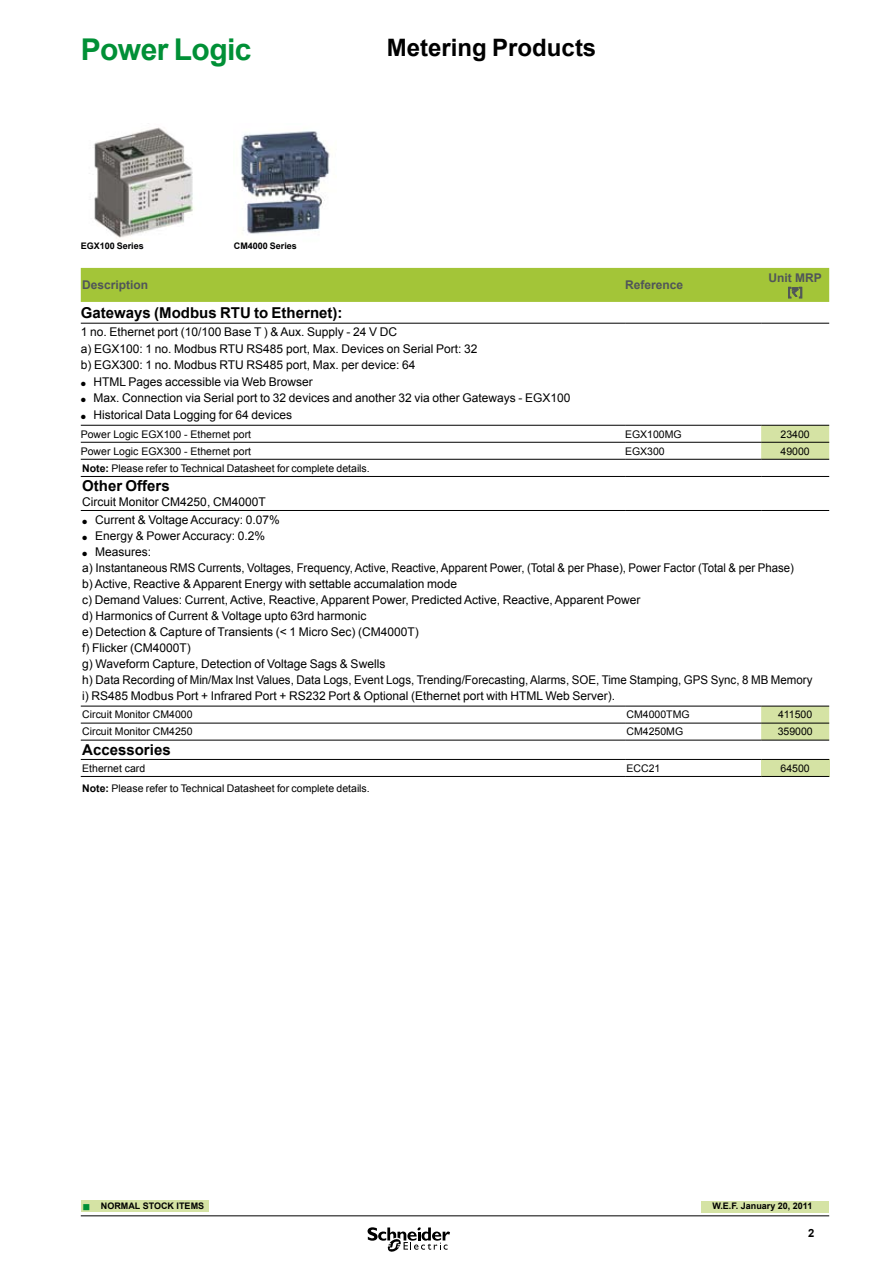
<style>
.page{position:relative;width:893px;height:1263px;background:#fff}
.page>*{position:absolute;margin:0;border:0;box-sizing:border-box;transform-origin:0 0}
.t1{font:700 30px "Arial";letter-spacing:-.02em;color:#009036}
.t2{font:700 24px "Arial";color:#000}
.t3{font:700 15px "Arial";color:#000}
.t4{font:12px/16px "Arial";color:#000}
.t5{font:700 12px "Arial";color:#505559}
.t6{font:10.5px "Arial";color:#000}
.t7{font:700 9px "Arial";color:#000}
.t8{font:9px/16.5px "Graph Schneider";color:#000;text-align:justify}
.s1{font-weight:700}
.s2{color:#009036}
</style>
<div class="page">
<svg style="left:368px;top:1227px;width:82px;height:25px"></svg>
<hr style="left:81px;top:1215px;width:748px;height:1px;background:#000">
<div style="left:702px;top:1201px;width:127px;height:11px;background:#d5e3a4"></div>
<div style="left:81px;top:1200px;width:127px;height:12px;background:#d5e3a4"></div>
<div style="left:81px;top:268px;width:748px;height:34px;background:#a3c538"></div>
<svg style="left:81px;top:424px;width:748px;height:35px"></svg>
<svg style="left:625px;top:426px;width:204px;height:33px"></svg>
<hr style="left:625px;top:459px;width:136px;height:1px;background:#000">
<hr style="left:761px;top:459px;width:68px;height:1px;background:#000">
<hr style="left:81px;top:459px;width:544px;height:1px;background:#000">
<hr style="left:625px;top:442px;width:136px;height:1px;background:#000">
<hr style="left:761px;top:442px;width:68px;height:1px;background:#000">
<hr style="left:81px;top:442px;width:544px;height:1px;background:#000">
<hr style="left:81px;top:425px;width:544px;height:1px;background:#000">
<hr style="left:625px;top:425px;width:136px;height:1px;background:#000">
<hr style="left:761px;top:425px;width:68px;height:1px;background:#000">
<hr style="left:81px;top:323px;width:544px;height:1px;background:#000">
<hr style="left:625px;top:323px;width:136px;height:1px;background:#000">
<hr style="left:761px;top:323px;width:68px;height:1px;background:#000">
<svg style="left:81px;top:705px;width:748px;height:18px"></svg>
<div style="left:625px;top:706px;width:136px;height:17px;background:#fff"></div>
<svg style="left:761px;top:707px;width:68px;height:33px;background:#cfdda0"></svg>
<hr style="left:625px;top:740px;width:136px;height:1px;background:#000">
<hr style="left:761px;top:740px;width:68px;height:1px;background:#000">
<hr style="left:81px;top:740px;width:544px;height:1px;background:#000">
<hr style="left:625px;top:723px;width:136px;height:1px;background:#000">
<hr style="left:761px;top:723px;width:68px;height:1px;background:#000">
<hr style="left:81px;top:723px;width:544px;height:1px;background:#000">
<hr style="left:81px;top:706px;width:544px;height:1px;background:#000">
<hr style="left:625px;top:706px;width:136px;height:1px;background:#000">
<hr style="left:761px;top:706px;width:68px;height:1px;background:#000">
<hr style="left:81px;top:510px;width:544px;height:1px;background:#000">
<hr style="left:625px;top:510px;width:136px;height:1px;background:#000">
<hr style="left:761px;top:510px;width:68px;height:1px;background:#000">
<hr style="left:81px;top:476px;width:544px;height:1px;background:#000">
<hr style="left:625px;top:476px;width:136px;height:1px;background:#000">
<hr style="left:761px;top:476px;width:68px;height:1px;background:#000">
<div style="left:761px;top:759px;width:68px;height:17px;background:#d5e3a4"></div>
<hr style="left:625px;top:776px;width:136px;height:1px;background:#000">
<hr style="left:761px;top:776px;width:68px;height:1px;background:#000">
<hr style="left:81px;top:776px;width:544px;height:1px;background:#000">
<hr style="left:81px;top:759px;width:544px;height:1px;background:#000">
<hr style="left:625px;top:759px;width:136px;height:1px;background:#000">
<hr style="left:761px;top:759px;width:68px;height:1px;background:#000">
<img style="left:94px;top:127px;width:100px;height:111px">
<img style="left:240px;top:131px;width:90px;height:103px">
<h1 class="t1" style="left:81px;top:30px;width:172px">Power Logic</h1>
<p class="t7" style="left:81px;top:240px;width:65px">EGX1 00 Series</p>
<p class="t7" style="left:234px;top:240px;width:65px">CM4000 Series</p>
<h2 class="t2" style="left:387px;top:32px;width:211px">Metering Products</h2>
<p class="t5" style="left:82px;top:277px;width:68px">Description</p>
<p class="t5" style="left:625px;top:277px;width:60px">Reference</p>
<p class="t5" style="left:769px;top:270px;width:55px">Unit MRP</p>
<p class="t3" style="left:81px;top:303px;width:263px">Gateways (Modbus RTU to Ethernet):</p>
<p class="t4" style="left:81px;top:324px;width:318px">1 no. Ethernet port (10/100 Base T ) &amp; Aux. Supply - 24 V DC</p>
<p class="t4" style="left:81px;top:341px;width:398px">a) EGX100: 1 no. Modbus RTU RS485 port, Max. Devices on Serial Port: 32</p>
<p class="t4" style="left:81px;top:357px;width:336px">b) EGX300: 1 no. Modbus RTU RS485 port, Max. per device: 64</p>
<p class="t4" style="left:94px;top:374px;width:221px">HTML Pages accessible via Web Browser</p>
<p class="t4" style="left:94px;top:390px;width:478px">Max. Connection via Serial port to 32 devices and another 32 via other Gateways - EGX100</p>
<p class="t4" style="left:94px;top:407px;width:200px">Historical Data Logging for 64 devices</p>
<p class="t8" style="left:81px;top:374px;width:7px">p p p</p>
<p class="t6" style="left:81px;top:427px;width:172px">Power Logic EGX100 - Ethernet port</p>
<p class="t6" style="left:625px;top:427px;width:58px">EGX100MG</p>
<p class="t6" style="left:781px;top:427px;width:31px">23400</p>
<p class="t6" style="left:81px;top:444px;width:172px">Power Logic EGX300 - Ethernet port</p>
<p class="t6" style="left:625px;top:444px;width:41px">EGX300</p>
<p class="t6" style="left:781px;top:444px;width:31px">49000</p>
<p class="t6" style="left:82px;top:461px;width:287px"><span class="s1">Note:</span> Please refer to Technical Datasheet for complete details.</p>
<p class="t3" style="left:82px;top:476px;width:89px">Other Offers</p>
<p class="t4" style="left:95px;top:493px;width:186px;line-height:17.7px;text-indent:-13px">Circuit Monitor CM4250, CM4000T<br>Current &amp; Voltage Accuracy: 0. 07%</p>
<p class="t4" style="left:95px;top:528px;width:172px">Energy &amp; Power Accuracy: 0. 2%</p>
<p class="t4" style="left:95px;top:544px;width:58px">Measures:</p>
<p class="t4" style="left:82px;top:560px;width:713px">a) Instantaneous RMS Currents, Voltages, Frequency, Active, Reactive, Apparent Power, (Total &amp; per Phase), Power Factor (Total &amp; per Phase)</p>
<p class="t4" style="left:82px;top:576px;width:376px">b) Active, Reactive &amp; Apparent Energy with settable accumalation mode</p>
<p class="t4" style="left:82px;top:592px;width:560px">c) Demand Values: Current, Active, Reactive, Apparent Power, Predicted Active, Reactive, Apparent Power</p>
<p class="t4" style="left:82px;top:608px;width:286px">d) Harmonics of Current &amp; Voltage upto 63rd harmonic</p>
<p class="t8" style="left:82px;top:512px;width:7px;line-height:16px">p p p</p>
<p class="t4" style="left:82px;top:623px;width:732px">e) Detection &amp; Capture of Transients (&lt; 1 Micro Sec) (CM4000T)<br>f) Flicker (CM4000T)<br>g) Waveform Capture, Detection of Voltage Sags &amp; Swells<br>h) Data Recording of Min/Max lnst Values, Data Logs, Event Logs, Trending/Forecasting, Alarms, SOE, Time Stamping, GPS Sync, 8 MB Memory i) RS485 Modbus Port + Infrared Port + RS232 Port &amp; Optional (Ethernet port with HTML Web Server).</p>
<p class="t6" style="left:82px;top:708px;width:112px">Circuit Monitor CM4000</p>
<p class="t6" style="left:627px;top:708px;width:65px">CM4000TMG</p>
<p class="t6" style="left:778px;top:708px;width:36px">411500</p>
<p class="t6" style="left:82px;top:725px;width:112px">Circuit Monitor CM4250</p>
<p class="t6" style="left:627px;top:725px;width:58px">CM4250MG</p>
<p class="t6" style="left:778px;top:725px;width:37px">359000</p>
<p class="t3" style="left:82px;top:740px;width:90px">Accessories</p>
<p class="t6" style="left:82px;top:761px;width:65px">Ethernet card</p>
<p class="t6" style="left:627px;top:761px;width:35px">ECC21</p>
<p class="t6" style="left:781px;top:761px;width:31px">64500</p>
<p class="t6" style="left:82px;top:782px;width:287px"><span class="s1">Note:</span> Please refer to Technical Datasheet for complete details.</p>
<p class="t7" style="left:83px;top:1200px;width:123px"><span class="s2">■</span> NORMAL STOCK ITEMS</p>
<p class="t7" style="left:712px;top:1200px;width:96px">W.E.F. January 20, 2011</p>
<p class="t7" style="left:803px;top:1200px;width:5px">1</p>
</div>
